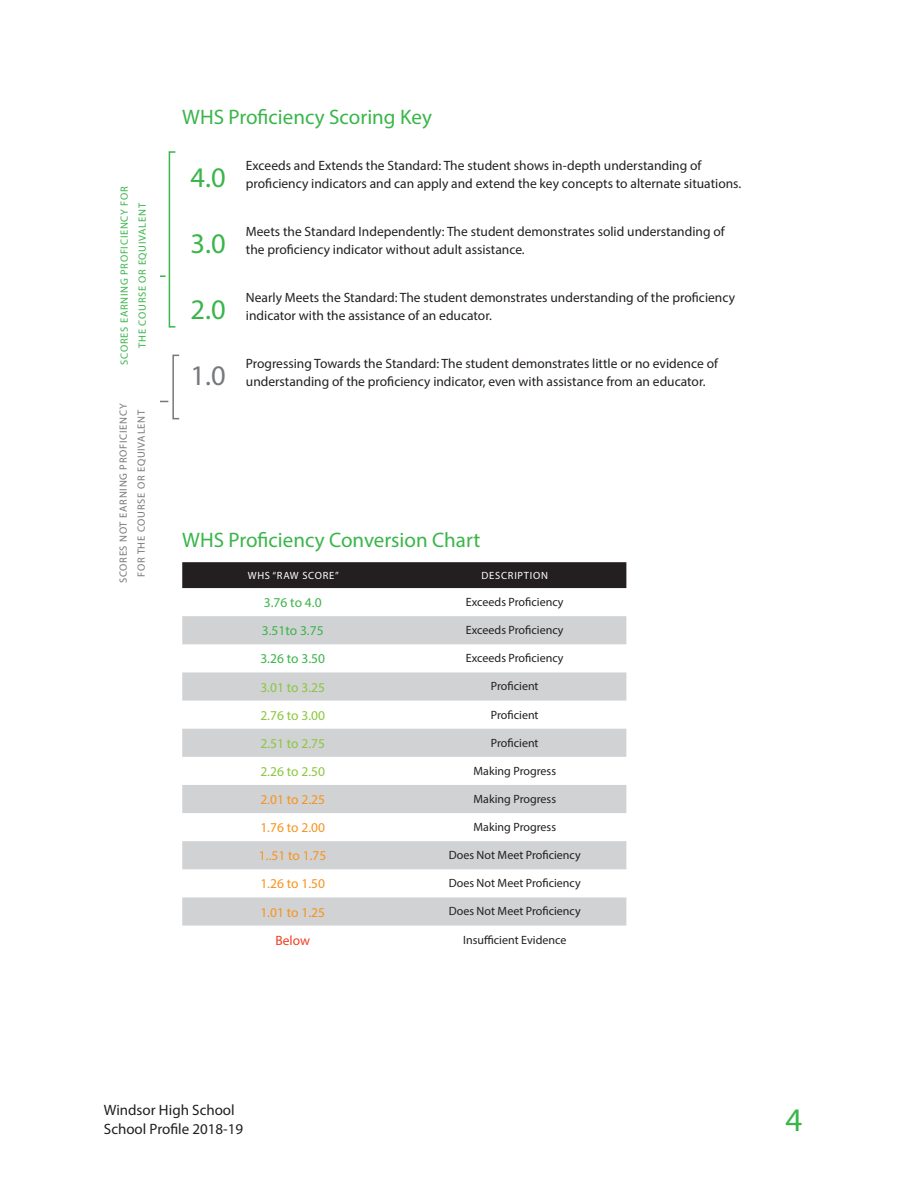
<style>
.page{position:relative;width:918px;height:1188px;background:#fff}
.page>*{position:absolute;margin:0;border:0;box-sizing:border-box;transform-origin:0 0}
.t1{font:33px "Myriad Pro";color:#3ab54a}
.Body{font:28.5px "Myriad Pro";color:#3ab54a}
.Body-2{font:28.5px "Myriad Pro";color:#76787b}
.Heading_2{font:21px "Myriad Pro";color:#3ab54a}
.t2{font:15px/19.5px "Myriad Pro";color:#231f20}
.Body-3{font:13.5px/18px "Myriad Pro";color:#231f20}
.Body-4{font:13.5px "Myriad Pro";color:#f7931d}
.Body-5{font:13.5px "Myriad Pro";color:#8bc63e}
.Body-6{font:13.5px "Myriad Pro";color:#3ab54a}
.Body-7{font:13.5px "Myriad Pro";color:#ef3e22}
.Table_Body{font:12px "Myriad Pro";color:#231f20}
.t3{font:10.5px/18px "Myriad Pro";letter-spacing:.07em;color:#76787b;text-align:center}
.t4{font:10.5px/18px "Myriad Pro";letter-spacing:.07em;color:#3ab54a;text-align:center}
.Table_Heading{font:10.5px "Myriad Pro";letter-spacing:.07em;color:#fff}
</style>
<div class="page">
<div style="left:169px;top:151px;width:7px;height:177px;border:2px solid #3ab54a"></div>
<div style="left:172px;top:355px;width:8px;height:64px;border:2px solid #76787b"></div>
<svg style="left:160px;top:275px;width:6px;height:2px"></svg>
<div style="left:182px;top:562px;width:444px;height:26px;background:#231f20"></div>
<svg style="left:182px;top:616px;width:444px;height:310px;fill:#d1d2d4"></svg>
<p class="t4" style="left:115px;top:365px;width:180px;rotate:-90deg">SCORES EARNING PROFICIENCY FOR<br>THE COURSE OR EQUIVALENT</p>
<p class="t3" style="left:114px;top:583px;width:181px;rotate:-90deg">SCORES NOT EARNING PROFICIENCY<br>FOR THE COURSE OR EQUIVALENT</p>
<p class="Heading_2" style="left:182px;top:104px;width:251px">WHS Proficiency Scoring Key</p>
<p class="Body" style="left:191px;top:160px;width:37px">4.0</p>
<p class="Body-3" style="left:246px;top:156px;width:497px">Exceeds and Extends the Standard: The student shows in-depth understanding of proficiency indicators and can apply and extend the key concepts to alternate situations.</p>
<p class="Body" style="left:191px;top:226px;width:37px">3.0</p>
<p class="Body-3" style="left:246px;top:222px;width:480px">Meets the Standard Independently: The student demonstrates solid understanding of the proficiency indicator without adult assistance.</p>
<p class="Body" style="left:191px;top:292px;width:37px">2.0</p>
<p class="Body-3" style="left:246px;top:288px;width:491px">Nearly Meets the Standard: The student demonstrates understanding of the proficiency indicator with the assistance of an educator.</p>
<p class="Body-2" style="left:191px;top:358px;width:37px">1.0</p>
<p class="Body-3" style="left:246px;top:354px;width:474px">Progressing Towards the Standard: The student demonstrates little or no evidence of understanding of the proficiency indicator, even with assistance from an educator.</p>
<p class="Heading_2" style="left:182px;top:527px;width:300px">WHS Proficiency Conversion Chart</p>
<p class="Table_Heading" style="left:248px;top:569px;width:93px">WHS “RAW SCORE”</p>
<p class="Table_Heading" style="left:482px;top:569px;width:68px">DESCRIPTION</p>
<p class="Body-6" style="left:264px;top:594px;width:59px">3.76 to 4.0</p>
<p class="Table_Body" style="left:466px;top:595px;width:99px">Exceeds Proficiency</p>
<p class="Body-6" style="left:262px;top:622px;width:63px">3.51to 3.75</p>
<p class="Table_Body" style="left:466px;top:623px;width:99px">Exceeds Proficiency</p>
<p class="Body-6" style="left:260px;top:651px;width:66px">3.26 to 3.50</p>
<p class="Table_Body" style="left:466px;top:651px;width:99px">Exceeds Proficiency</p>
<p class="Body-5" style="left:260px;top:679px;width:66px">3.01 to 3.25</p>
<p class="Table_Body" style="left:491px;top:679px;width:49px">Proficient</p>
<p class="Body-5" style="left:260px;top:707px;width:66px">2.76 to 3.00</p>
<p class="Table_Body" style="left:491px;top:707px;width:49px">Proficient</p>
<p class="Body-5" style="left:260px;top:735px;width:66px">2.51 to 2.75</p>
<p class="Table_Body" style="left:491px;top:735px;width:49px">Proficient</p>
<p class="Body-5" style="left:260px;top:763px;width:66px">2.26 to 2.50</p>
<p class="Table_Body" style="left:474px;top:763px;width:84px">Making Progress</p>
<p class="Body-4" style="left:260px;top:791px;width:66px">2.01 to 2.25</p>
<p class="Table_Body" style="left:474px;top:792px;width:84px">Making Progress</p>
<p class="Body-4" style="left:260px;top:819px;width:66px">1.76 to 2.00</p>
<p class="Table_Body" style="left:474px;top:820px;width:84px">Making Progress</p>
<p class="Body-4" style="left:259px;top:847px;width:69px">1..51 to 1.75</p>
<p class="Table_Body" style="left:449px;top:848px;width:134px">Does Not Meet Proficiency</p>
<p class="Body-4" style="left:260px;top:876px;width:66px">1.26 to 1.50</p>
<p class="Table_Body" style="left:449px;top:876px;width:134px">Does Not Meet Proficiency</p>
<p class="Body-4" style="left:260px;top:904px;width:66px">1.01 to 1.25</p>
<p class="Table_Body" style="left:449px;top:904px;width:134px">Does Not Meet Proficiency</p>
<p class="Body-7" style="left:275px;top:932px;width:36px">Below</p>
<p class="Table_Body" style="left:463px;top:932px;width:105px">Insufficient Evidence</p>
<p class="t2" style="left:104px;top:1100px;width:141px">Windsor High School<br>School Profile 2018-19</p>
<h1 class="t1" style="left:785px;top:1100px;width:18px">4</h1>
</div>
